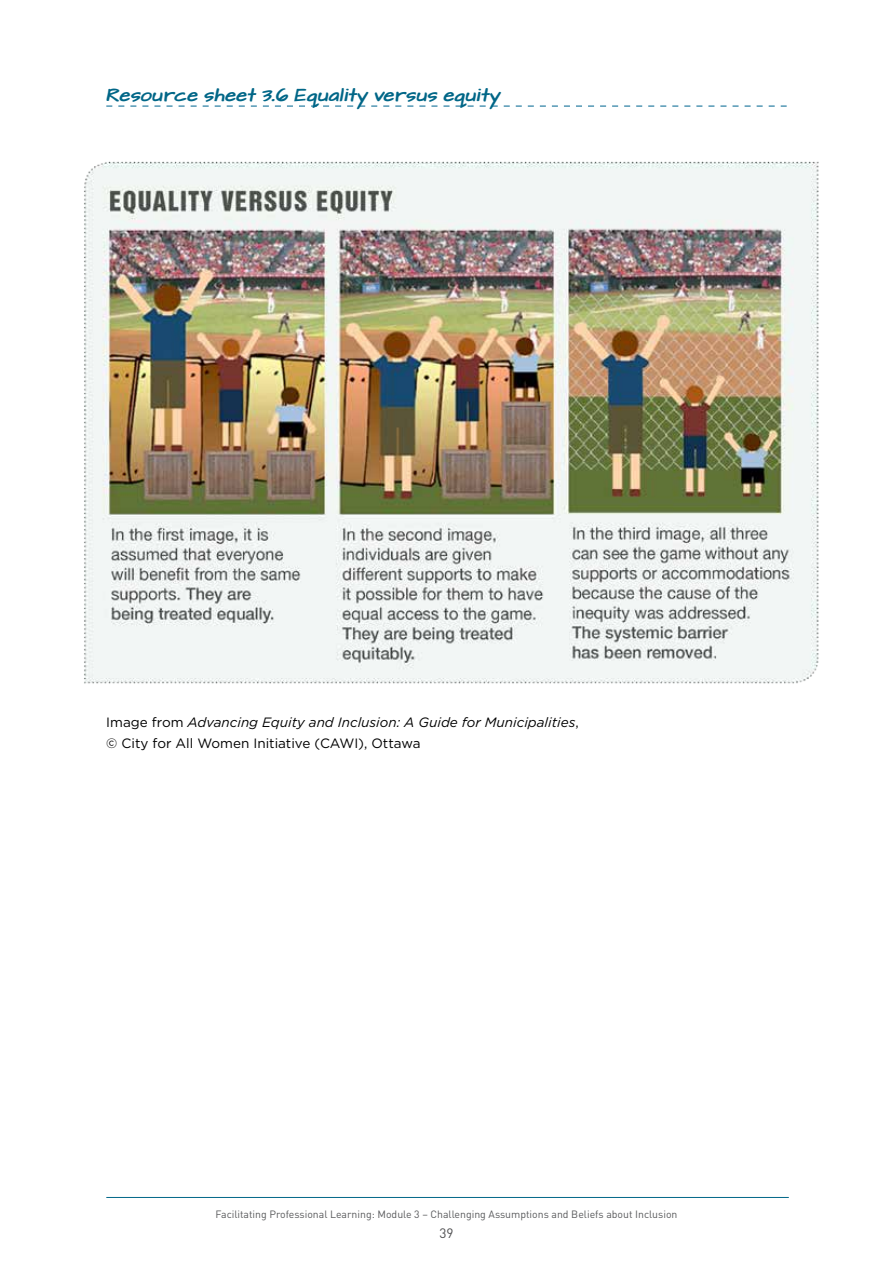
<style>
.page{position:relative;width:893px;height:1263px;background:#fff}
.page>*{position:absolute;margin:0;border:0;box-sizing:border-box;transform-origin:0 0}
.t1{font:italic 700 15px "Pakiwaituhi";color:#006687}
.t2{font:italic 13.5px/20.2px "Gotham";color:#000}
.t3{font:13.5px "DIN Pro";color:#4d4d4f}
.t4{font:10.5px "DIN Pro";color:#58595b}
.s1{font-style:normal}
</style>
<div class="page">
<svg style="left:106px;top:105px;width:681px;height:2px"></svg>
<img style="left:84px;top:161px;width:735px;height:523px">
<hr style="left:106px;top:1197px;width:683px;height:1px;background:#006687">
<p class="t1" style="left:106px;top:87px;width:396px">Resource sheet 3.6 Equality versus equity</p>
<p class="t2" style="left:106px;top:712px;width:474px"><span class="s1">Image from</span> Advancing Equity and Inclusion: A Guide for Municipalities<span class="s1">, © City for All Women Initiative (CAWI), Ottawa</span></p>
<p class="t4" style="left:215px;top:1207px;width:464px">Facilitating Professional Learning: Module 3 – Challenging Assumptions and Beliefs about Inclusion</p>
<p class="t3" style="left:439px;top:1224px;width:16px">39</p>
</div>
